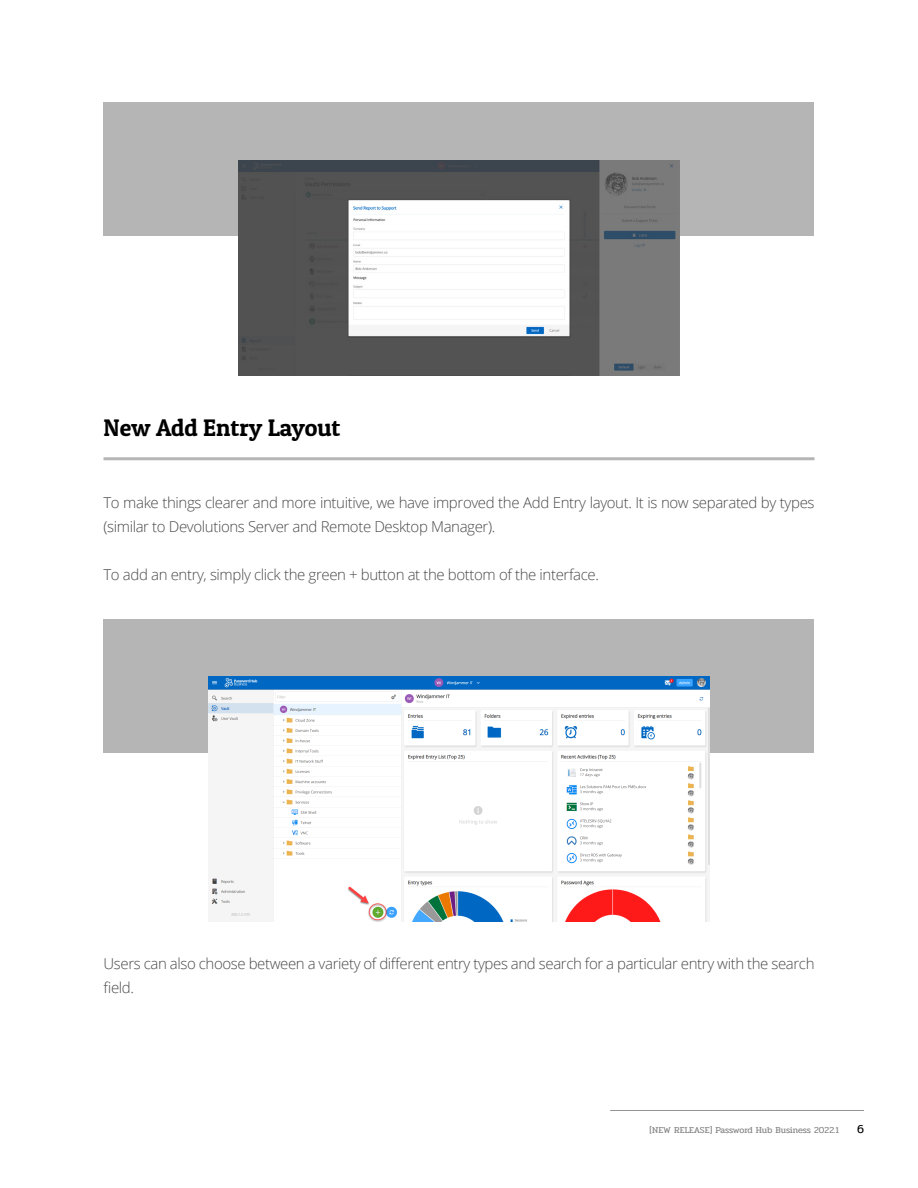
<style>
.page{position:relative;width:918px;height:1188px;background:#fff}
.page>*{position:absolute;margin:0;border:0;box-sizing:border-box;transform-origin:0 0}
.Sous-titre_level2{font:24px "Patua One";color:#000}
.t1{font:300 15px/24px "Open Sans";letter-spacing:-.025em;color:#4a4a4a}
.t2{font:12px "Pridi";color:#000}
.t3{font:9px "Pridi";color:#858485}
</style>
<div class="page">
<hr style="left:610px;top:1110px;width:254px;height:1px;background:#939598">
<div style="left:104px;top:103px;width:710px;height:133px;background:#b5b5b5"></div>
<img style="left:239px;top:160px;width:440px;height:215px">
<hr style="left:104px;top:457px;width:710px;height:3px;background:#969696">
<div style="left:104px;top:619px;width:710px;height:133px;background:#b5b5b5"></div>
<img style="left:208px;top:677px;width:502px;height:244px">
<p class="Sous-titre_level2" style="left:104px;top:412px;width:239px">New Add Entry Layout</p>
<p class="t1" style="left:104px;top:490px;width:713px">To make things clearer and more intuitive, we have improved the Add Entry layout. It is now separated by types (similar to Devolutions Server and Remote Desktop Manager).</p>
<p class="t1" style="left:104px;top:562px;width:497px">To add an entry, simply click the green + button at the bottom of the interface.</p>
<p class="t1" style="left:104px;top:951px;width:713px">Users can also choose between a variety of different entry types and search for a particular entry with the search field.</p>
<p class="t3" style="left:650px;top:1124px;width:191px">[NEW RELEASE] Password Hub Business 2022.1</p>
<p class="t2" style="left:857px;top:1121px;width:8px">6</p>
</div>
